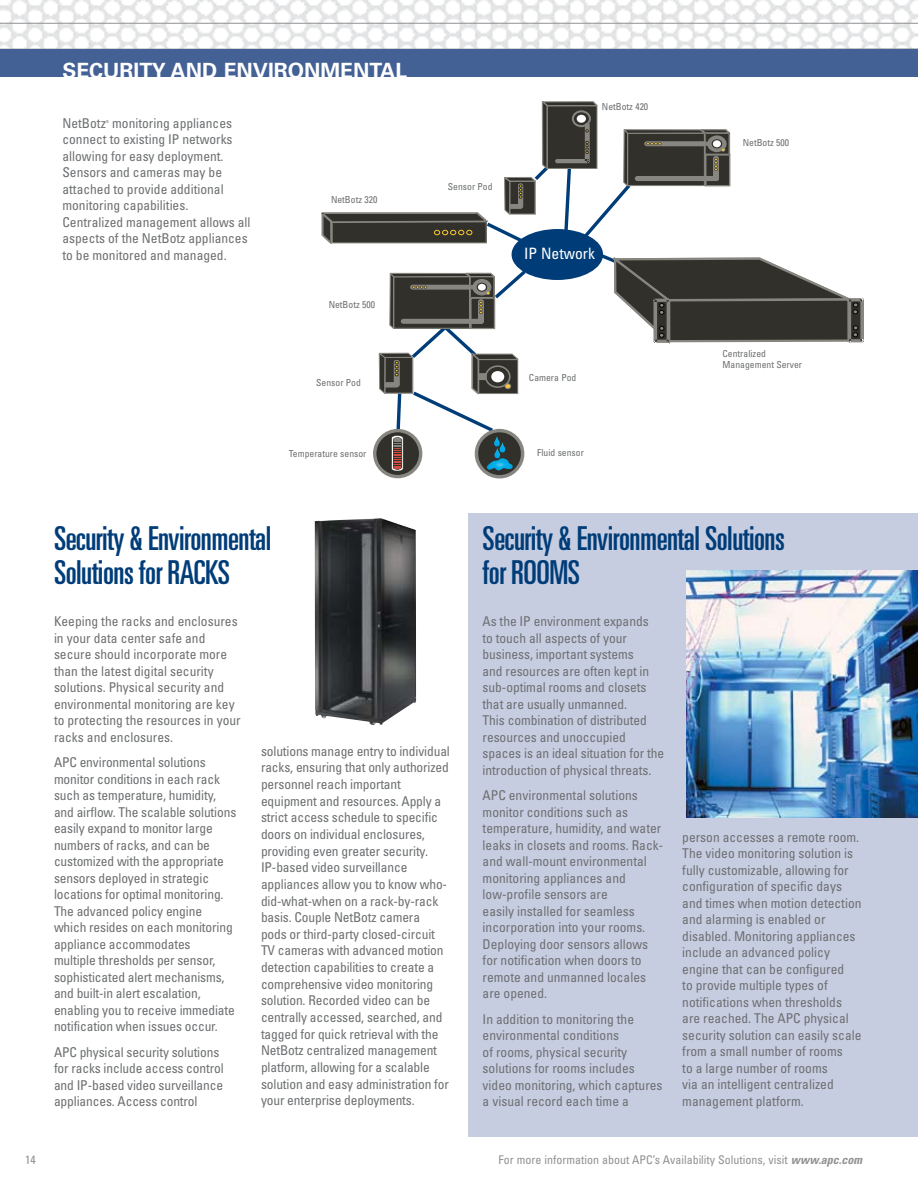
<style>
.page{position:relative;width:918px;height:1188px;background:#fff}
.page>*{position:absolute;margin:0;border:0;box-sizing:border-box;transform-origin:0 0}
.t1{font:ultra-condensed 33px/34.5px "Univers";letter-spacing:-.015em;color:#003d78}
.t2{font:700 21px "Univers";color:#fff}
.t3{font:condensed 15.75px "Univers";color:#fff}
.t4{font:condensed 13.5px/16.5px "Univers";letter-spacing:-.005em;color:#6d6f71}
.t5{font:condensed 12px "Univers";color:#919194}
.t6{font:condensed 9.6px/10.8px "Univers";color:#6d6f71}
.t7{font:condensed 4.05px "Univers";color:#6d6f71}
.s1{font-weight:700;font-style:italic}
</style>
<div class="page">
<img style="left:0;top:0;width:918px;height:48px">
<hr style="left:0;top:23px;width:918px;height:1px;background:#919194">
<svg style="left:0;top:48px;width:918px;height:2px;background:#8997b2"></svg>
<div style="left:0;top:50px;width:918px;height:27px;background:#446196"></div>
<div style="left:468px;top:513px;width:450px;height:623px;background:#c7cde1"></div>
<svg style="left:321px;top:101px;width:543px;height:377px"></svg>
<img style="left:487px;top:458px;width:26px;height:13px">
<img style="left:315px;top:518px;width:101px;height:207px">
<img style="left:687px;top:570px;width:231px;height:248px">
<h2 class="t2" style="left:62px;top:58px;width:125px">S ECURITY AND</h2>
<h2 class="t2" style="left:224px;top:58px;width:171px">ENVIRONMENTAL</h2>
<p class="t4" style="left:62px;top:115px;width:190px;text-indent:50px">monitoring appliances connect to existing IP networks allowing for easy deployment.<br>Sensors and cameras may be attached to provide additional monitoring capabilities.<br>Centralized management allows all aspects of the NetBotz appliances to be monitored and managed.</p>
<p class="t4" style="left:62px;top:115px;width:45px">NetBotz</p>
<p class="t7" style="left:106px;top:119px;width:5px">®</p>
<p class="t6" style="left:331px;top:194px;width:48px">NetBotz 320</p>
<p class="t6" style="left:329px;top:299px;width:48px">NetBotz 500</p>
<p class="t6" style="left:316px;top:377px;width:46px">Sensor Pod</p>
<p class="t6" style="left:448px;top:182px;width:46px">Sensor Pod</p>
<p class="t6" style="left:602px;top:101px;width:48px">NetBotz 420</p>
<p class="t3" style="left:524px;top:243px;width:72px">IP Network</p>
<p class="t6" style="left:529px;top:372px;width:49px">Camera Pod</p>
<p class="t6" style="left:289px;top:448px;width:79px">Temperature sensor</p>
<p class="t6" style="left:537px;top:447px;width:48px">Fluid sensor</p>
<p class="t6" style="left:743px;top:138px;width:48px">NetBotz 500</p>
<p class="t6" style="left:723px;top:348px;width:81px">Centralized<br>Management Server</p>
<h1 class="t1" style="left:54px;top:521px;width:219px">Security &amp; Environmental<br>Solutions for Racks</h1>
<p class="t4" style="left:54px;top:613px;width:188px">Keeping the racks and enclosures in your data center safe and secure should incorporate more than the latest digital security solutions. Physical security and environmental monitoring are key to protecting the resources in your racks and enclosures.</p>
<p class="t4" style="left:54px;top:754px;width:184px">APC environmental solutions monitor conditions in each rack such as temperature, humidity, and airflow. The scalable solutions easily expand to monitor large numbers of racks, and can be customized with the appropriate sensors deployed in strategic locations for optimal monitoring.<br>The advanced policy engine which resides on each monitoring appliance accommodates<br>multiple thresholds per sensor, sophisticated alert mechanisms, and built-in alert escalation, enabling you to receive immediate notification when issues occur.</p>
<p class="t4" style="left:54px;top:1044px;width:171px">APC physical security solutions for racks include access control and IP-based video surveillance appliances. Access control</p>
<p class="t4" style="left:261px;top:742px;width:190px">solutions manage entry to individual racks, ensuring that only authorized personnel reach important equipment and resources. Apply a strict access schedule to specific doors on individual enclosures, providing even greater security.<br>IP-based video surveillance appliances allow you to know who&shy;did-what-when on a rack-by-rack basis. Couple NetBotz camera<br>pods or third-party closed-circuit TV cameras with advanced motion detection capabilities to create a comprehensive video monitoring solution. Recorded video can be centrally accessed, searched, and tagged for quick retrieval with the NetBotz centralized management platform, allowing for a scalable solution and easy administration for your enterprise deployments.</p>
<h1 class="t1" style="left:483px;top:521px;width:304px">Security &amp; Environmental Solutions for Rooms</h1>
<p class="t4" style="left:483px;top:613px;width:183px">As the IP environment expands<br>to touch all aspects of your business, important systems<br>and resources are often kept in sub-optimal rooms and closets that are usually unmanned.<br>This combination of distributed resources and unoccupied spaces is an ideal situation for the introduction of physical threats.</p>
<p class="t4" style="left:483px;top:787px;width:182px">APC environmental solutions monitor conditions such as temperature, humidity, and water leaks in closets and rooms. Rack&shy;and wall-mount environmental monitoring appliances and low-profile sensors are<br>easily installed for seamless incorporation into your rooms.<br>Deploying door sensors allows for notification when doors to remote and unmanned locales are opened.</p>
<p class="t4" style="left:483px;top:1011px;width:181px">In addition to monitoring the environmental conditions<br>of rooms, physical security solutions for rooms includes video monitoring, which captures a visual record each time a</p>
<p class="t4" style="left:682px;top:829px;width:181px">person accesses a remote room.<br>The video monitoring solution is fully customizable, allowing for configuration of specific days and times when motion detection and alarming is enabled or disabled. Monitoring appliances include an advanced policy engine that can be configured<br>to provide multiple types of notifications when thresholds are reached. The APC physical security solution can easily scale from a small number of rooms<br>to a large number of rooms<br>via an intelligent centralized management platform.</p>
<p class="t5" style="left:25px;top:1152px;width:12px">14</p>
<p class="t5" style="left:499px;top:1152px;width:365px">For more information about APC’s Availability Solutions, visit <span class="s1">www.apc.com</span></p>
</div>
